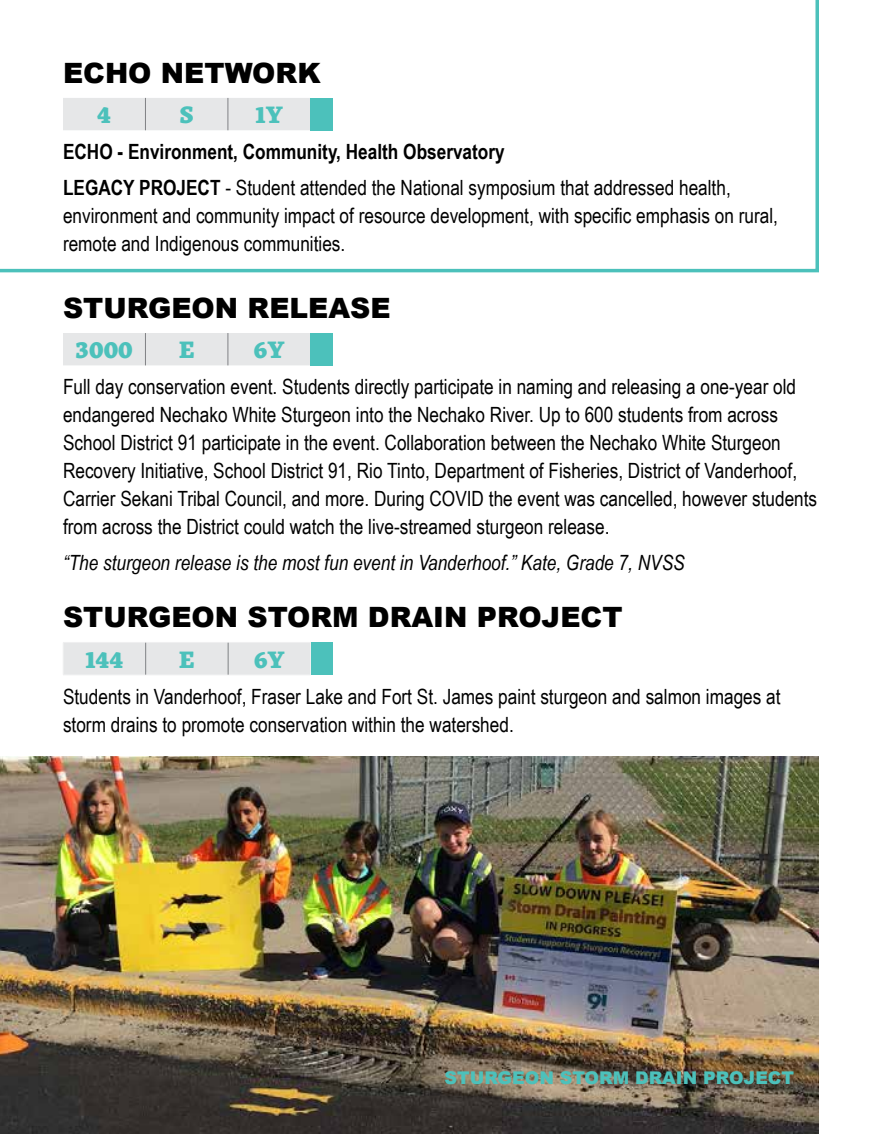
<style>
.page{position:relative;width:882px;height:1134px;background:#fff}
.page>*{position:absolute;margin:0;border:0;box-sizing:border-box;transform-origin:0 0}
.t1{font:900 28px "Arial";color:#000}
.t2{font:800 24.5px "Skolar Latin";color:#4cc1bb}
.t3{font:21px/28px "Arial Narrow";color:#000}
.t4{font:700 21px/35.9px "Arial Narrow";color:#000}
.t5{font:italic 21px "Arial Narrow";color:#000}
.t6{font:900 17.5px "Arial";color:#4cc1bb}
.s1{font-weight:400}
</style>
<div class="page">
<img style="left:0;top:756px;width:819px;height:378px">
<div style="left:63px;top:333px;width:247px;height:32px;background:#e6e7e8"></div>
<div style="left:310px;top:333px;width:23px;height:32px;background:#4cc1bb"></div>
<hr style="left:145px;top:333px;width:1px;height:32px;background:#808285">
<hr style="left:228px;top:333px;width:1px;height:32px;background:#808285">
<div style="left:64px;top:643px;width:247px;height:32px;background:#e6e7e8"></div>
<div style="left:311px;top:642px;width:22px;height:33px;background:#4cc1bb"></div>
<hr style="left:63px;top:643px;width:1px;height:32px;background:#efeff0">
<hr style="left:63px;top:642px;width:83px;height:1px;background:#efeff0">
<hr style="left:63px;top:675px;width:83px;height:1px;background:#efeff0">
<hr style="left:146px;top:642px;width:82px;height:1px;background:#efeff0">
<hr style="left:146px;top:675px;width:82px;height:1px;background:#efeff0">
<hr style="left:228px;top:642px;width:83px;height:1px;background:#efeff0">
<hr style="left:228px;top:675px;width:83px;height:1px;background:#efeff0">
<hr style="left:145px;top:643px;width:1px;height:32px;background:#808285">
<hr style="left:228px;top:643px;width:1px;height:32px;background:#808285">
<svg style="left:0;top:0;width:819px;height:272px"></svg>
<h1 class="t1" style="left:63px;top:53px;width:259px">ECHO NETWORK</h1>
<p class="t2" style="left:97px;top:94px;width:15px">4</p>
<p class="t2" style="left:180px;top:94px;width:15px">S</p>
<p class="t2" style="left:256px;top:94px;width:29px">1Y</p>
<p class="t4" style="left:63px;top:133px;width:669px">ECHO - Environment, Community, Health Observatory<br>LEGACY PROJECT <span class="s1">- Student attended the National symposium that addressed health,</span></p>
<p class="t3" style="left:63px;top:201px;width:716px">environment and community impact of resource development, with specific emphasis on rural, remote and Indigenous communities.</p>
<h1 class="t1" style="left:63px;top:288px;width:329px">STURGEON RELEASE</h1>
<p class="t2" style="left:76px;top:329px;width:59px">3000</p>
<p class="t2" style="left:179px;top:329px;width:17px">E</p>
<p class="t2" style="left:254px;top:329px;width:32px">6Y</p>
<p class="t3" style="left:63px;top:372px;width:756px">Full day conservation event. Students directly participate in naming and releasing a one-year old endangered Nechako White Sturgeon into the Nechako River. Up to 600 students from across School District 91 participate in the event. Collaboration between the Nechako White Sturgeon Recovery Initiative, School District 91, Rio Tinto, Department of Fisheries, District of Vanderhoof, Carrier Sekani Tribal Council, and more. During COVID the event was cancelled, however students from across the District could watch the live-streamed sturgeon release.</p>
<p class="t5" style="left:63px;top:548px;width:623px">“The sturgeon release is the most fun event in Vanderhoof.” Kate, Grade 7, NVSS</p>
<h1 class="t1" style="left:63px;top:597px;width:561px">STURGEON STORM DRAIN PROJECT</h1>
<p class="t2" style="left:85px;top:639px;width:39px">144</p>
<p class="t2" style="left:179px;top:639px;width:17px">E</p>
<p class="t2" style="left:254px;top:639px;width:32px">6Y</p>
<p class="t3" style="left:63px;top:682px;width:719px">Students in Vanderhoof, Fraser Lake and Fort St. James paint sturgeon and salmon images at storm drains to promote conservation within the watershed.</p>
<p class="t6" style="left:444px;top:1065px;width:351px">STURGEON STORM DRAIN PROJECT</p>
</div>
